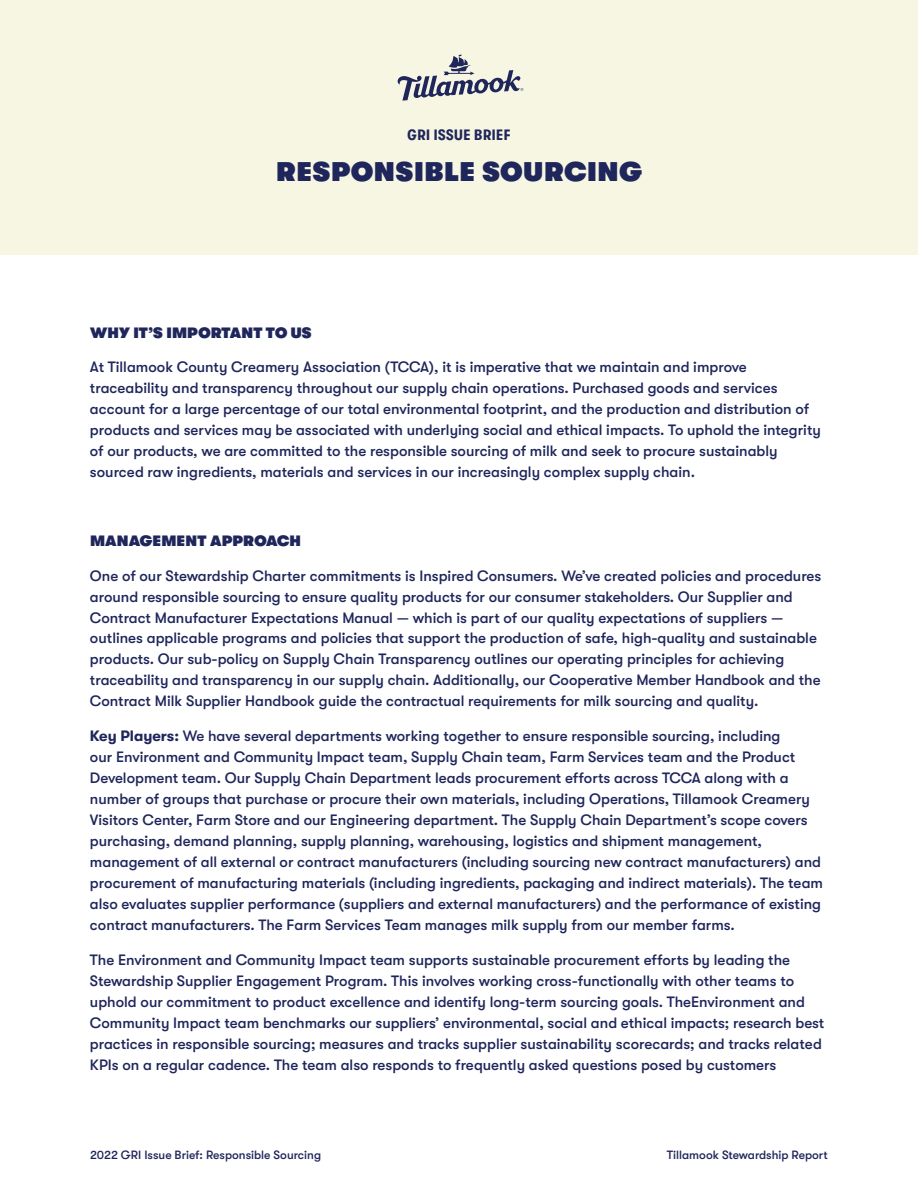
<style>
.page{position:relative;width:918px;height:1188px;background:#fff}
.page>*{position:absolute;margin:0;border:0;box-sizing:border-box;transform-origin:0 0}
.t1{font:800 27px "GT Walsheim Pro";letter-spacing:.03em;color:#1f265b}
.t2{font:500 15px/21px "GT Walsheim Pro";color:#1f265b}
.t3{font:800 15px "GT Walsheim Pro";letter-spacing:.01em;color:#1f265b}
.t4{font:700 condensed 15px "GT Walsheim Pro";letter-spacing:.035em;color:#1f265b}
.t5{font:500 12px "GT Walsheim Pro";color:#1f265b}
.s1{font-weight:700}
</style>
<div class="page">
<div style="left:0;top:0;width:918px;height:255px;background:#f6f6e2"></div>
<svg style="left:397px;top:54px;width:126px;height:47px"></svg>
<p class="t4" style="left:408px;top:126px;width:104px">GRI ISSUE BRIEF</p>
<h1 class="t1" style="left:276px;top:157px;width:367px">RESPONSIBLE SOURCING</h1>
<p class="t3" style="left:90px;top:324px;width:223px">WHY IT’S IMPORTANT TO US</p>
<p class="t2" style="left:90px;top:356px;width:733px">At Tillamook County Creamery Association (TCCA), it is imperative that we maintain and improve traceability and transparency throughout our supply chain operations. Purchased goods and services account for a large percentage of our total environmental footprint, and the production and distribution of products and services may be associated with underlying social and ethical impacts. To uphold the integrity of our products, we are committed to the responsible sourcing of milk and seek to procure sustainably sourced raw ingredients, materials and services in our increasingly complex supply chain.</p>
<p class="t3" style="left:90px;top:533px;width:213px">MANAGEMENT APPROACH</p>
<p class="t2" style="left:90px;top:565px;width:733px">One of our Stewardship Charter commitments is Inspired Consumers. We’ve created policies and procedures around responsible sourcing to ensure quality products for our consumer stakeholders. Our Supplier and Contract Manufacturer Expectations Manual — which is part of our quality expectations of suppliers — outlines applicable programs and policies that support the production of safe, high-quality and sustainable products. Our sub-policy on Supply Chain Transparency outlines our operating principles for achieving traceability and transparency in our supply chain. Additionally, our Cooperative Member Handbook and the Contract Milk Supplier Handbook guide the contractual requirements for milk sourcing and quality.</p>
<p class="t2" style="left:90px;top:725px;width:735px"><span class="s1">Key Players:</span> We have several departments working together to ensure responsible sourcing, including<br>our Environment and Community Impact team, Supply Chain team, Farm Services team and the Product Development team. Our Supply Chain Department leads procurement efforts across TCCA along with a number of groups that purchase or procure their own materials, including Operations, Tillamook Creamery Visitors Center, Farm Store and our Engineering department. The Supply Chain Department’s scope covers purchasing, demand planning, supply planning, warehousing, logistics and shipment management, management of all external or contract manufacturers (including sourcing new contract manufacturers) and procurement of manufacturing materials (including ingredients, packaging and indirect materials). The team also evaluates supplier performance (suppliers and external manufacturers) and the performance of existing contract manufacturers. The Farm Services Team manages milk supply from our member farms.</p>
<p class="t2" style="left:90px;top:949px;width:736px">The Environment and Community Impact team supports sustainable procurement efforts by leading the Stewardship Supplier Engagement Program. This involves working cross-functionally with other teams to uphold our commitment to product excellence and identify long-term sourcing goals. TheEnvironment and Community Impact team benchmarks our suppliers’ environmental, social and ethical impacts; research best practices in responsible sourcing; measures and tracks supplier sustainability scorecards; and tracks related KPIs on a regular cadence. The team also responds to frequently asked questions posed by customers</p>
<p class="t5" style="left:90px;top:1148px;width:233px">2022 GRI Issue Brief: Responsible Sourcing</p>
<p class="t5" style="left:667px;top:1148px;width:163px">Tillamook Stewardship Report</p>
</div>
